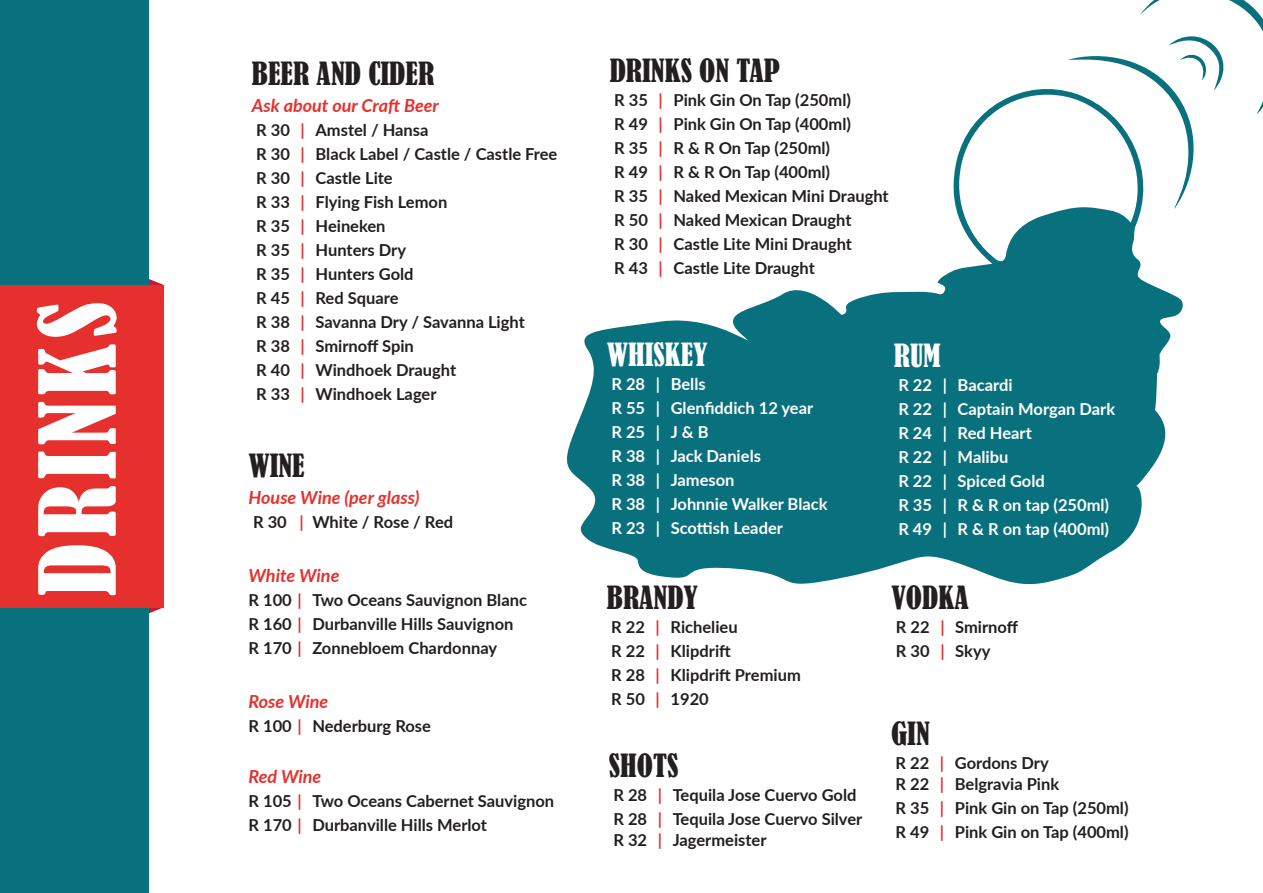
<style>
.page{position:relative;width:1263px;height:893px;background:#fff}
.page>*{position:absolute;margin:0;border:0;box-sizing:border-box;transform-origin:0 0}
.t1{font:condensed 98.4px "Bernard";letter-spacing:.05em;color:#fff}
.t2{font:condensed 30px "Bernard";color:#231f20}
.t3{font:condensed 30px "Bernard";color:#fff}
.t4{font:italic 700 18px "Lato";color:#e6302d}
.t5{font:700 16.5px/24px "Lato";color:#231f20}
.t6{font:700 16.5px/24px "Lato";color:#fff}
.s1{color:#e6302d}
</style>
<div class="page">
<svg style="left:567px;top:294px;width:575px;height:291px;fill:#08717d"></svg>
<svg style="left:783px;top:89px;width:400px;height:420px;fill:#08717d"></svg>
<svg style="left:1068px;top:0;width:195px;height:209px"></svg>
<div style="left:0;top:0;width:149px;height:893px;background:#08717d"></div>
<div style="left:0;top:285px;width:164px;height:322px;background:#e6302d"></div>
<h1 class="t1" style="left:21px;top:596px;width:296px;rotate:-90deg">DRINKS</h1>
<h2 class="t2" style="left:252px;top:56px;width:184px">BEER AND CIDER</h2>
<p class="t4" style="left:252px;top:92px;width:189px">Ask about our Craft Beer</p>
<p class="t5" style="left:256px;top:117px;width:303px">R 30 <span class="s1">|</span> Amstel / Hansa<br>R 30 <span class="s1">|</span> Black Label / Castle / Castle Free<br>R 30 <span class="s1">|</span> Castle Lite<br>R 33 <span class="s1">|</span> Flying Fish Lemon<br>R 35 <span class="s1">|</span> Heineken<br>R 35 <span class="s1">|</span> Hunters Dry<br>R 35 <span class="s1">|</span> Hunters Gold<br>R 45 <span class="s1">|</span> Red Square<br>R 38 <span class="s1">|</span> Savanna Dry / Savanna Light<br>R 38 <span class="s1">|</span> Smirnoff Spin<br>R 40 <span class="s1">|</span> Windhoek Draught<br>R 33 <span class="s1">|</span> Windhoek Lager</p>
<h2 class="t2" style="left:249px;top:448px;width:58px">WINE</h2>
<p class="t4" style="left:249px;top:484px;width:172px">House Wine (per glass)</p>
<p class="t5" style="left:253px;top:509px;width:202px">R 30 <span class="s1">|</span> White / Rose / Red</p>
<p class="t4" style="left:249px;top:562px;width:92px">White Wine</p>
<p class="t5" style="left:249px;top:587px;width:280px">R 100 <span class="s1">|</span> Two Oceans Sauvignon Blanc<br>R 160 <span class="s1">|</span> Durbanville Hills Sauvignon<br>R 170 <span class="s1">|</span> Zonnebloem Chardonnay</p>
<p class="t4" style="left:249px;top:688px;width:81px">Rose Wine</p>
<p class="t5" style="left:249px;top:713px;width:184px">R 100 <span class="s1">|</span> Nederburg Rose</p>
<p class="t4" style="left:249px;top:763px;width:74px">Red Wine</p>
<p class="t5" style="left:249px;top:788px;width:307px">R 105 <span class="s1">|</span> Two Oceans Cabernet Sauvignon<br>R 170 <span class="s1">|</span> Durbanville Hills Merlot</p>
<h2 class="t2" style="left:610px;top:53px;width:172px">DRINKS ON TAP</h2>
<p class="t5" style="left:614px;top:87px;width:276px">R 35 <span class="s1">|</span> Pink Gin On Tap (250ml)<br>R 49 <span class="s1">|</span> Pink Gin On Tap (400ml)<br>R 35 <span class="s1">|</span> R &amp; R On Tap (250ml)<br>R 49 <span class="s1">|</span> R &amp; R On Tap (400ml)<br>R 35 <span class="s1">|</span> Naked Mexican Mini Draught<br>R 50 <span class="s1">|</span> Naked Mexican Draught<br>R 30 <span class="s1">|</span> Castle Lite Mini Draught<br>R 43 <span class="s1">|</span> Castle Lite Draught</p>
<h2 class="t3" style="left:607px;top:337px;width:102px">WHISKEY</h2>
<p class="t6" style="left:611px;top:371px;width:218px">R 28 | Bells<br>R 55 | Glenfiddich 12 year<br>R 25 | J &amp; B<br>R 38 | Jack Daniels<br>R 38 | Jameson<br>R 38 | Johnnie Walker Black<br>R 23 | Scottish Leader</p>
<h2 class="t2" style="left:607px;top:580px;width:93px">BRANDY</h2>
<p class="t5" style="left:611px;top:615px;width:191px">R 22 <span class="s1">|</span> Richelieu<br>R 22 <span class="s1">|</span> Klipdrift<br>R 28 <span class="s1">|</span> Klipdrift Premium<br>R 50 <span class="s1">|</span> 1920</p>
<h2 class="t2" style="left:609px;top:748px;width:71px">SHOTS</h2>
<p class="t5" style="left:613px;top:782px;width:250px">R 28 <span class="s1">|</span> Tequila Jose Cuervo Gold<br>R 28 <span class="s1">|</span> Tequila Jose Cuervo Silver</p>
<p class="t5" style="left:613px;top:827px;width:155px">R 32 <span class="s1">|</span> Jagermeister</p>
<h2 class="t3" style="left:894px;top:338px;width:48px">RUM</h2>
<p class="t6" style="left:898px;top:373px;width:218px">R 22 | Bacardi<br>R 22 | Captain Morgan Dark<br>R 24 | Red Heart<br>R 22 | Malibu<br>R 22 | Spiced Gold<br>R 35 | R &amp; R on tap (250ml)<br>R 49 | R &amp; R on tap (400ml)</p>
<h2 class="t2" style="left:891px;top:580px;width:79px">VODKA</h2>
<p class="t5" style="left:896px;top:614px;width:124px">R 22 <span class="s1">|</span> Smirnoff<br>R 30 <span class="s1">|</span> Skyy</p>
<h2 class="t2" style="left:891px;top:716px;width:40px">GIN</h2>
<p class="t5" style="left:895px;top:751px;width:165px;line-height:21px">R 22 <span class="s1">|</span> Gordons Dry<br>R 22 <span class="s1">|</span> Belgravia Pink</p>
<p class="t5" style="left:895px;top:795px;width:235px">R 35 <span class="s1">|</span> Pink Gin on Tap (250ml)<br>R 49 <span class="s1">|</span> Pink Gin on Tap (400ml)</p>
</div>
